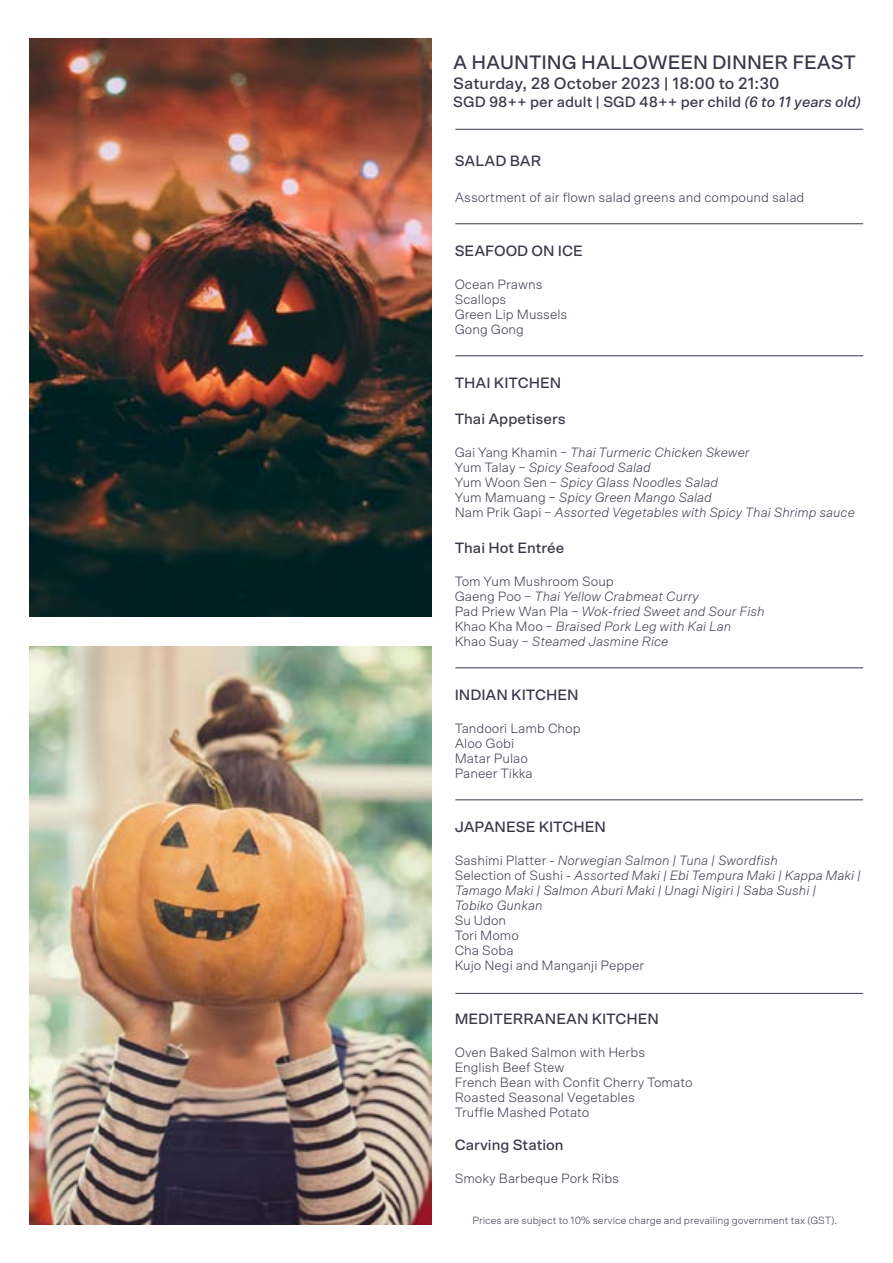
<style>
.page{position:relative;width:893px;height:1263px;background:#fff}
.page>*{position:absolute;margin:0;border:0;box-sizing:border-box;transform-origin:0 0}
.t1{font:500 19.5px "Scto Grotesk A";color:#3a384b}
.t2{font:500 16.5px "Scto Grotesk A";color:#3a384b}
.t3{font:500 15px "Scto Grotesk A";color:#3a384b}
.t4{font:italic 300 13.5px/15px "Scto Grotesk A";color:#3a384b}
.t5{font:300 13.5px/15px "Scto Grotesk A";color:#3a384b}
.t6{font:300 10.5px "Scto Grotesk A";color:#3a384b}
.s1{font-style:italic}
.s2{font-style:normal}
</style>
<div class="page">
<img style="left:30px;top:38px;width:401px;height:579px">
<hr style="left:455px;top:129px;width:408px;height:1px;background:#3a384b">
<img style="left:30px;top:646px;width:401px;height:579px">
<hr style="left:455px;top:223px;width:408px;height:1px;background:#3a384b">
<hr style="left:455px;top:355px;width:408px;height:1px;background:#3a384b">
<hr style="left:455px;top:667px;width:408px;height:1px;background:#3a384b">
<hr style="left:455px;top:799px;width:408px;height:1px;background:#3a384b">
<hr style="left:455px;top:993px;width:408px;height:1px;background:#3a384b">
<h1 class="t1" style="left:453px;top:50px;width:404px">A HAUNTING HALLOWEEN DINNER FEAST</h1>
<p class="t2" style="left:453px;top:73px;width:328px">Saturday, 28 October 2023 | 18:00 to 21:30</p>
<p class="t3" style="left:453px;top:93px;width:409px">SGD 98++ per adult | SGD 48++ per child <span class="s1">(6 to 11 years old)</span></p>
<p class="t3" style="left:455px;top:152px;width:88px">SALAD BAR</p>
<p class="t5" style="left:455px;top:190px;width:351px">Assortment of air flown salad greens and compound salad</p>
<p class="t3" style="left:455px;top:242px;width:130px">SEAFOOD ON ICE</p>
<p class="t5" style="left:455px;top:277px;width:114px">Ocean Prawns<br>Scallops<br>Green Lip Mussels<br>Gong Gong</p>
<p class="t3" style="left:455px;top:374px;width:108px">THAI KITCHEN</p>
<p class="t3" style="left:455px;top:410px;width:113px">Thai Appetisers</p>
<p class="t4" style="left:455px;top:445px;width:402px"><span class="s2">Gai Yang Khamin –</span> Thai Turmeric Chicken Skewer<br><span class="s2">Yum Talay –</span> Spicy Seafood Salad<br><span class="s2">Yum Woon Sen –</span> Spicy Glass Noodles Salad<br><span class="s2">Yum Mamuang –</span> Spicy Green Mango Salad<br><span class="s2">Nam Prik Gapi –</span> Assorted Vegetables with Spicy Thai Shrimp sauce</p>
<p class="t3" style="left:455px;top:539px;width:111px">Thai Hot Entrée</p>
<p class="t4" style="left:455px;top:574px;width:311px"><span class="s2">Tom Yum Mushroom Soup<br>Gaeng Poo –</span> Thai Yellow Crabmeat Curry<br><span class="s2">Pad Priew Wan Pla –</span> Wok-fried Sweet and Sour Fish <span class="s2">Khao Kha Moo –</span> Braised Pork Leg with Kai Lan <span class="s2">Khao Suay –</span> Steamed Jasmine Rice</p>
<p class="t3" style="left:455px;top:686px;width:125px">INDIAN KITCHEN</p>
<p class="t5" style="left:455px;top:721px;width:127px">Tandoori Lamb Chop<br>Aloo Gobi<br>Matar Pulao<br>Paneer Tikka</p>
<p class="t3" style="left:455px;top:818px;width:153px">JAPANESE KITCHEN</p>
<p class="t4" style="left:455px;top:853px;width:408px"><span class="s2">Sashimi Platter -</span> Norwegian Salmon | Tuna | Swordfish<br><span class="s2">Selection of Sushi -</span> Assorted Maki | Ebi Tempura Maki | Kappa Maki | Tamago Maki | Salmon Aburi Maki | Unagi Nigiri | Saba Sushi |<br>Tobiko Gunkan</p>
<p class="t5" style="left:455px;top:913px;width:191px">Su Udon<br>Tori Momo<br>Cha Soba<br>Kujo Negi and Manganji Pepper</p>
<p class="t3" style="left:455px;top:1010px;width:206px">MEDITERRANEAN KITCHEN</p>
<p class="t5" style="left:455px;top:1045px;width:239px">Oven Baked Salmon with Herbs<br>English Beef Stew<br>French Bean with Confit Cherry Tomato<br>Roasted Seasonal Vegetables<br>Truffle Mashed Potato</p>
<p class="t3" style="left:455px;top:1136px;width:111px">Carving Station</p>
<p class="t5" style="left:455px;top:1171px;width:166px">Smoky Barbeque Pork Ribs</p>
<p class="t6" style="left:472px;top:1214px;width:366px">Prices are subject to 10% service charge and prevailing government tax (GST).</p>
</div>
